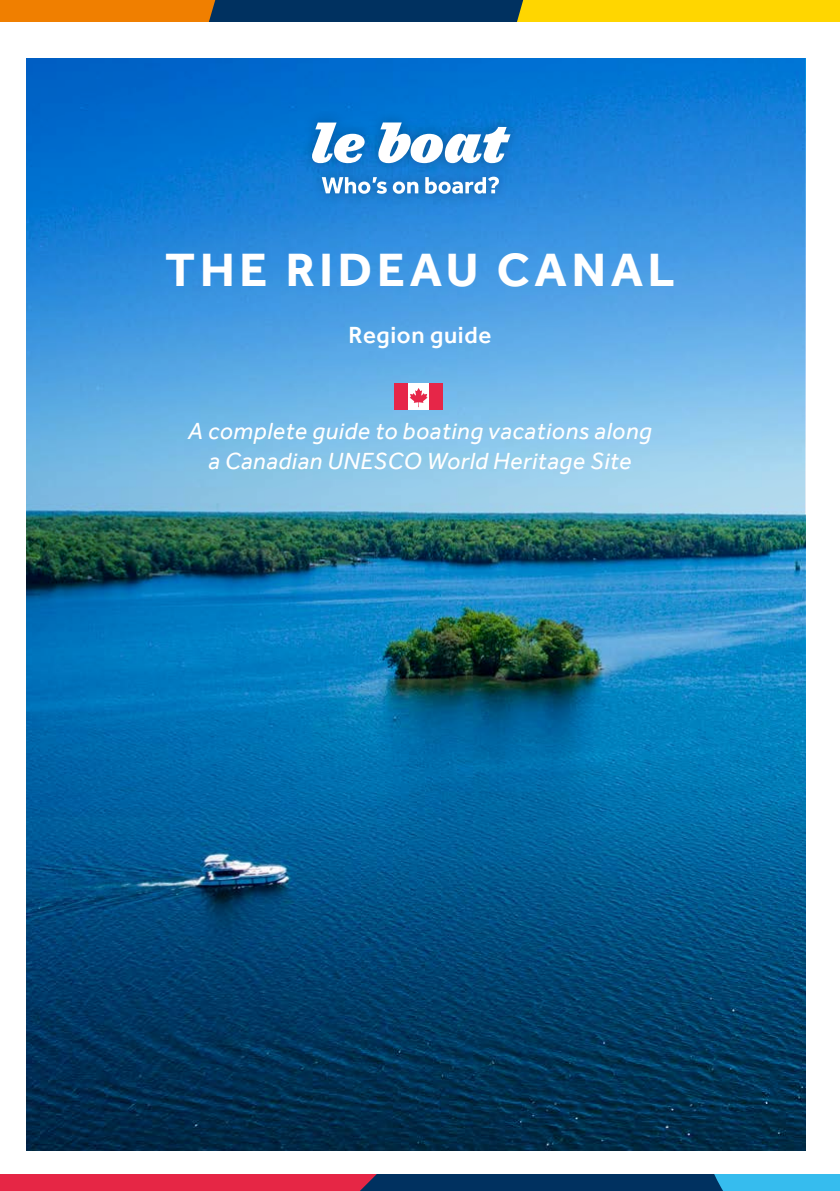
<style>
.page{position:relative;width:840px;height:1191px;background:#fff}
.page>*{position:absolute;margin:0;border:0;box-sizing:border-box;transform-origin:0 0}
.t1{font:700 48px "Effra";letter-spacing:.1em;color:#fff}
.t2{font:italic 24px/30px "Effra";letter-spacing:.025em;color:#fff;text-align:center}
.t3{font:500 24px "Effra";letter-spacing:.025em;color:#fff}
</style>
<div class="page">
<img style="left:26px;top:816px;width:779px;height:334px">
<img style="left:26px;top:58px;width:779px;height:758px">
<div style="left:0;top:0;width:839px;height:22px;background:#003160"></div>
<div style="left:517px;top:0;width:322px;height:22px;background:#ffd600"></div>
<div style="left:0;top:0;width:216px;height:22px;background:#f07f00"></div>
<svg style="left:0;top:1174px;width:839px;height:17px;background:#6c4068"></svg>
<div style="left:299px;top:110px;width:223px;height:97px;background:#000;opacity:.26"></div>
<svg style="left:312px;top:123px;width:52px;height:40px"></svg>
<svg style="left:378px;top:122px;width:132px;height:41px"></svg>
<svg style="left:321px;top:177px;width:65px;height:17px"></svg>
<svg style="left:392px;top:181px;width:26px;height:13px"></svg>
<svg style="left:425px;top:177px;width:73px;height:17px"></svg>
<div style="left:404px;top:383px;width:28px;height:27px;background:#fff"></div>
<div style="left:394px;top:383px;width:13px;height:27px;background:#e62648"></div>
<div style="left:429px;top:383px;width:13px;height:27px;background:#e62648"></div>
<svg style="left:409px;top:388px;width:18px;height:19px"></svg>
<h1 class="t1" style="left:165px;top:241px;width:511px">THE RIDEAU CANAL</h1>
<p class="t3" style="left:348px;top:321px;width:144px">Region guide</p>
<p class="t2" style="left:188px;top:416px;width:465px">A complete guide to boating vacations along a Canadian UNESCO World Heritage Site</p>
</div>
